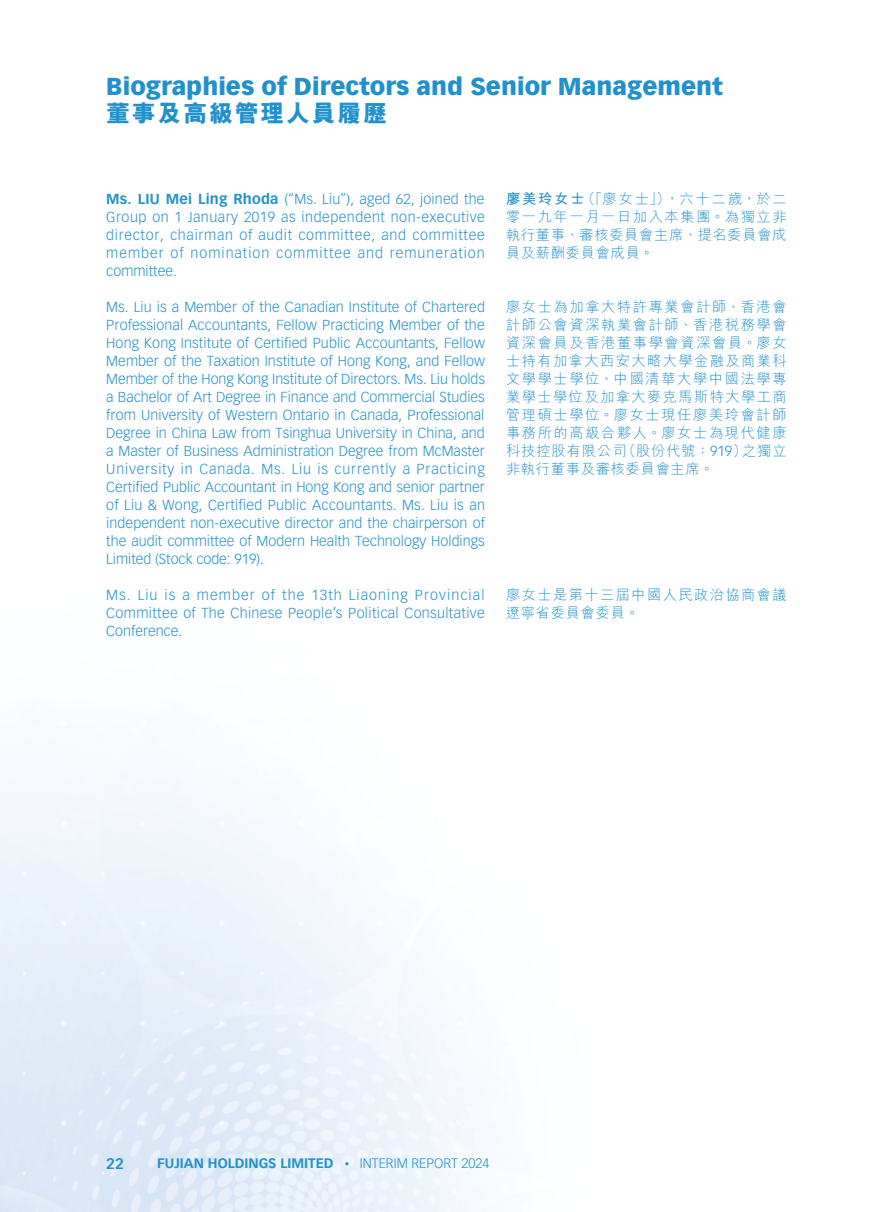
<style>
.page{position:relative;width:893px;height:1212px;background:#fff}
.page>*{position:absolute;margin:0;border:0;box-sizing:border-box;transform-origin:0 0}
.t1{font:900 24px "Vectora LT Std";color:#2191ce}
.t2{font:800 24px "M Hei HK";letter-spacing:.07em;color:#2191ce}
.t3{font:700 15px "Vectora LT Std";color:#2191ce}
.t4{font:300 14.25px/18px "Vectora LT Std";letter-spacing:.025em;color:#2191ce;text-align:justify}
.t5{font:300 14.25px/18px "M Hei HK";letter-spacing:.065em;color:#2191ce;text-align:justify}
.t6{font:300 14.25px/18px "M Hei HK";letter-spacing:.1em;color:#2191ce}
.t7{font:700 13.5px "Vectora LT Std";color:#2191ce}
.s1{font-weight:700}
.s2{font-family:"Vectora LT Std"}
.s3{font-weight:300;font-size:9px}
.s4{font-weight:300}
</style>
<div class="page">
<h1 class="t1" style="left:106px;top:71px;width:618px">Biographies of Directors and Senior Management</h1>
<h1 class="t2" style="left:106px;top:101px;width:282px">董事及高級管理人員履歷</h1>
<p class="t4" style="left:106px;top:190px;width:380px"><span class="s1">Ms. LIU Mei Ling Rhoda</span> (“Ms. Liu”), aged 62, joined the Group on 1 January 2019 as independent non-executive director, chairman of audit committee, and committee member of nomination committee and remuneration committee.</p>
<p class="t4" style="left:106px;top:298px;width:380px">Ms. Liu is a Member of the Canadian Institute of Chartered Professional Accountants, Fellow Practicing Member of the Hong Kong Institute of Certified Public Accountants, Fellow Member of the Taxation Institute of Hong Kong, and Fellow Member of the Hong Kong Institute of Directors. Ms. Liu holds a Bachelor of Art Degree in Finance and Commercial Studies from University of Western Ontario in Canada, Professional Degree in China Law from Tsinghua University in China, and a Master of Business Administration Degree from McMaster University in Canada. Ms. Liu is currently a Practicing Certified Public Accountant in Hong Kong and senior partner of Liu &amp; Wong, Certified Public Accountants. Ms. Liu is an independent non-executive director and the chairperson of the audit committee of Modern Health Technology Holdings Limited (Stock code: 919).</p>
<p class="t4" style="left:106px;top:586px;width:380px">Ms. Liu is a member of the 13th Liaoning Provincial Committee of The Chinese People’s Political Consultative Conference.</p>
<p class="t5" style="left:506px;top:190px;width:282px"><span class="s1">廖美玲女士</span>（「廖女士」），六十二歲，於二零一九年一月一日加入本集團。為獨立非執行董事、審核委員會主席、提名委員會成員及薪酬委員會成員。</p>
<p class="t5" style="left:506px;top:298px;width:282px">廖女士為加拿大特許專業會計師、香港會計師公會資深執業會計師、香港稅務學會資深會員及香港董事學會資深會員。廖女士持有加拿大西安大略大學金融及商業科文學學士學位、中國清華大學中國法學專業學士學位及加拿大麥克馬斯特大學工商管理碩士學位。廖女士現任廖美玲會計師事務所的高級合夥人。廖女士為現代健康科技控股有限公司（股份代號：<span class="s2">919</span>）之獨立非執行董事及審核委員會主席。</p>
<p class="t6" style="left:506px;top:586px;width:282px">廖女士是第十三屆中國人民政治協商會議遼寧省委員會委員。</p>
<p class="t3" style="left:106px;top:1154px;width:19px">22</p>
<p class="t7" style="left:157px;top:1155px;width:334px">FUJIAN HOLDINGS LIMITED <span class="s3">•</span> <span class="s4">INTERIM REPORT 2024</span></p>
</div>
